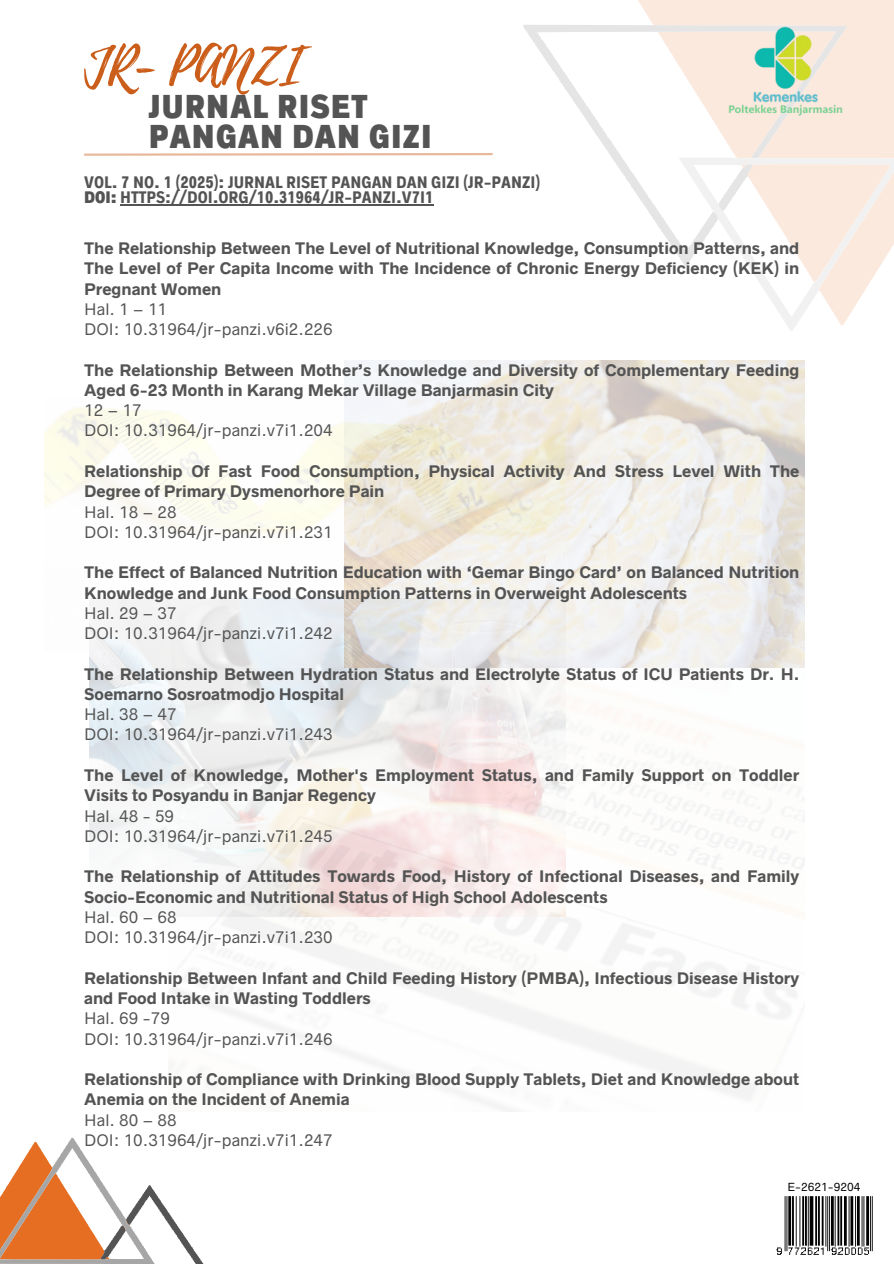
<style>
.page{position:relative;width:894px;height:1264px;background:#fff}
.page>*{position:absolute;margin:0;border:0;box-sizing:border-box;transform-origin:0 0}
.t1{font:51.15px "Playlist Script";color:#cb5e1a}
.t2{font:900 condensed 29.7px/29.8px "Radnika Next";letter-spacing:.04em;color:#545454}
.t3{font:700 15px/20.2px "Radnika Next";color:#545454}
.t4{font:700 condensed 15px/14.7px "Radnika Next";color:#545454}
.t5{font:10.5px "Radnika Next";color:#000}
.s1{font-weight:900}
.s2{font-weight:400}
</style>
<div class="page">
<img style="left:89px;top:651px;width:476px;height:265px">
<svg style="left:0;top:1138px;width:203px;height:125px"></svg>
<svg style="left:759px;top:281px;width:112px;height:50px"></svg>
<svg style="left:523px;top:0;width:370px;height:281px"></svg>
<svg style="left:84px;top:153px;width:409px;height:3px"></svg>
<img style="left:776px;top:1196px;width:97px;height:59px">
<img style="left:344px;top:360px;width:460px;height:307px">
<img style="left:44px;top:397px;width:520px;height:254px">
<img style="left:728px;top:27px;width:114px;height:94px">
<hr style="left:120px;top:204px;width:313px;height:1px;background:#545454">
<h1 class="t1" style="left:84px;top:30px;width:219px">JR- PANZI</h1>
<p class="t2" style="left:149px;top:92px;width:284px">JURNAL RISET<br>PANGAN DAN GIZI</p>
<h4 class="t4" style="left:84px;top:175px;width:457px">VOL. 7 NO. 1 (2025): JURNAL RISET PANGAN DAN GIZI (JR-PANZI)<br><span class="s1">DOI:</span> HTTPS://DOI.ORG/10.31964/JR-PANZI.V7I1</h4>
<h2 class="t3" style="left:84px;top:238px;width:716px">The Relationship Between The Level of Nutritional Knowledge, Consumption Patterns, and The Level of Per Capita Income with The Incidence of Chronic Energy Deficiency (KEK) in Pregnant Women<br><span class="s2">Hal. 1 – 11<br>DOI: 10.31964/jr-panzi.v6i2.226</span></h2>
<p class="t3" style="left:84px;top:360px;width:716px">The Relationship Between Mother’s Knowledge and Diversity of Complementary Feeding Aged 6-23 Month in Karang Mekar Village Banjarmasin City<br><span class="s2">12 – 17<br>DOI: 10.31964/jr-panzi.v7i1.204</span></p>
<h3 class="t3" style="left:84px;top:461px;width:716px">Relationship Of Fast Food Consumption, Physical Activity And Stress Level With The Degree of Primary Dysmenorhore Pain<br><span class="s2">Hal. 18 – 28<br>DOI: 10.31964/jr-panzi.v7i1.231</span></h3>
<h4 class="t3" style="left:84px;top:562px;width:716px">The Effect of Balanced Nutrition Education with ‘Gemar Bingo Card’ on Balanced Nutrition Knowledge and Junk Food Consumption Patterns in Overweight Adolescents<br><span class="s2">Hal. 29 – 37<br>DOI: 10.31964/jr-panzi.v7i1.242</span></h4>
<h4 class="t3" style="left:84px;top:664px;width:716px">The Relationship Between Hydration Status and Electrolyte Status of ICU Patients Dr. H.<br>Soemarno Sosroatmodjo Hospital<br><span class="s2">Hal. 38 – 47<br>DOI: 10.31964/jr-panzi.v7i1.243</span></h4>
<h4 class="t3" style="left:84px;top:765px;width:716px">The Level of Knowledge, Mother's Employment Status, and Family Support on Toddler Visits to Posyandu in Banjar Regency<br><span class="s2">Hal. 48 - 59<br>DOI: 10.31964/jr-panzi.v7i1.245</span></h4>
<h4 class="t3" style="left:84px;top:866px;width:716px">The Relationship of Attitudes Towards Food, History of Infectional Diseases, and Family Socio-Economic and Nutritional Status of High School Adolescents<br><span class="s2">Hal. 60 – 68<br>DOI: 10.31964/jr-panzi.v7i1.230</span></h4>
<h4 class="t3" style="left:84px;top:967px;width:716px">Relationship Between Infant and Child Feeding History (PMBA), Infectious Disease History and Food Intake in Wasting Toddlers<br><span class="s2">Hal. 69 -79<br>DOI: 10.31964/jr-panzi.v7i1.246</span></h4>
<h4 class="t3" style="left:84px;top:1069px;width:716px">Relationship of Compliance with Drinking Blood Supply Tablets, Diet and Knowledge about Anemia on the Incident of Anemia<br><span class="s2">Hal. 80 – 88<br>DOI: 10.31964/jr-panzi.v7i1.247</span></h4>
<p class="t5" style="left:787px;top:1180px;width:74px">E-2621-9204</p>
</div>
